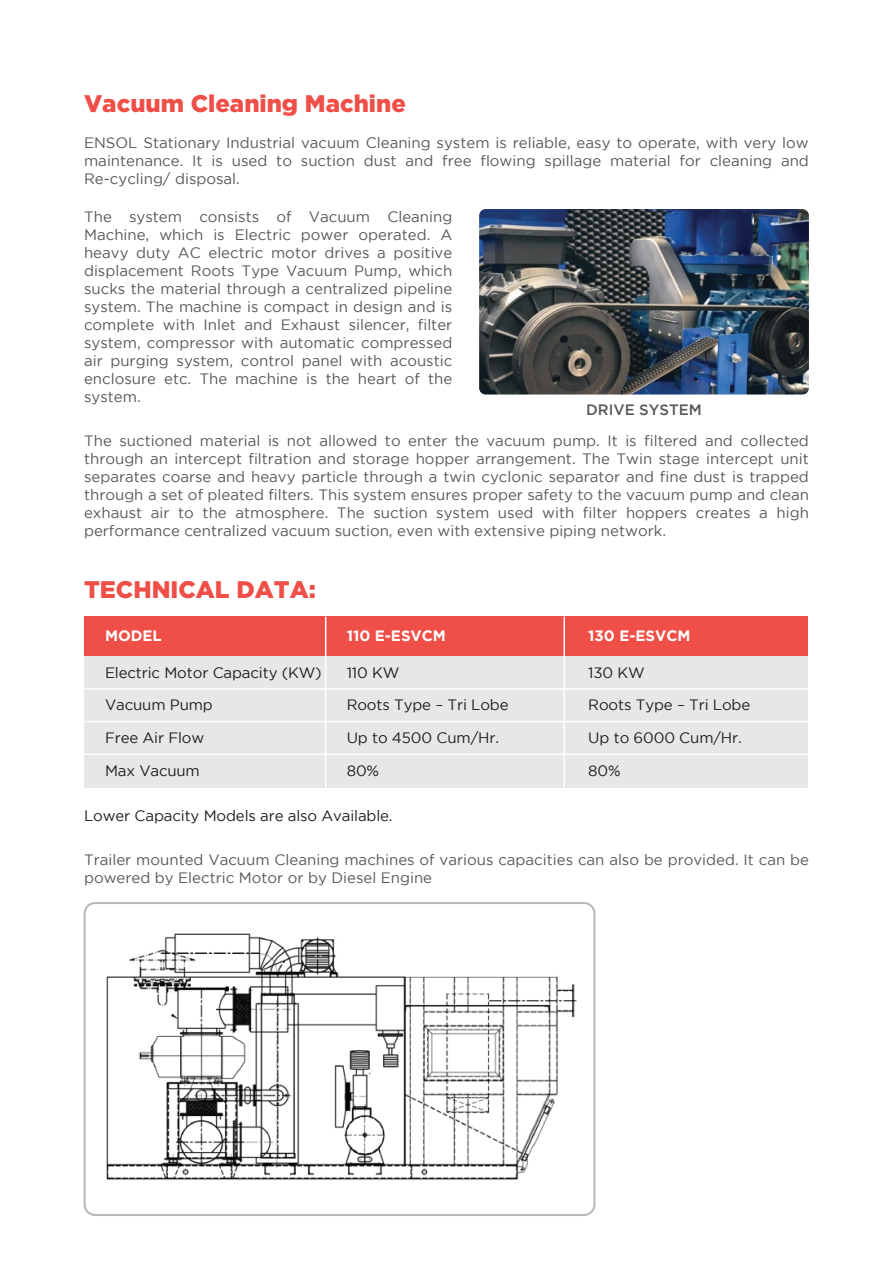
<style>
.page{position:relative;width:893px;height:1263px;background:#fff}
.page>*{position:absolute;margin:0;border:0;box-sizing:border-box;transform-origin:0 0}
.t1{font:900 24px "Gotham";color:#ef4f47}
.t2{font:15px/18px "Gotham";color:#57585a;text-align:justify}
.t3{font:15px/32.7px "Gotham";letter-spacing:-.01em;color:#201d1e}
.t4{font:700 15px "Gotham";color:#fff}
.t5{font:500 15px "Gotham";color:#57585a}
</style>
<div class="page">
<div style="left:85px;top:656px;width:723px;height:132px;background:#e6e7e9"></div>
<div style="left:85px;top:617px;width:723px;height:39px;background:#ef4f47"></div>
<hr style="left:85px;top:688px;width:723px;height:2px;background:#fff">
<hr style="left:563px;top:617px;width:2px;height:171px;background:#fff">
<hr style="left:325px;top:617px;width:1px;height:171px;background:#fff">
<hr style="left:85px;top:721px;width:723px;height:1px;background:#fff">
<hr style="left:85px;top:753px;width:723px;height:2px;background:#fff">
<div style="left:84px;top:902px;width:511px;height:314px;border:2px solid #bababa;border-radius:11px"></div>
<img style="left:106px;top:933px;width:471px;height:247px">
<img style="left:479px;top:209px;width:330px;height:185px">
<h1 class="t1" style="left:84px;top:90px;width:323px">Vacuum Cleaning Machine</h1>
<p class="t2" style="left:84px;top:133px;width:726px">ENSOL Stationary Industrial vacuum Cleaning system is reliable, easy to operate, with very low maintenance. It is used to suction dust and free flowing spillage material for cleaning and Re-cycling/ disposal.</p>
<p class="t2" style="left:84px;top:207px;width:370px">The system consists of Vacuum Cleaning Machine, which is Electric power operated. A heavy duty AC electric motor drives a positive displacement Roots Type Vacuum Pump, which sucks the material through a centralized pipeline system. The machine is compact in design and is complete with Inlet and Exhaust silencer, filter system, compressor with automatic compressed air purging system, control panel with acoustic enclosure etc. The machine is the heart of the system.</p>
<p class="t5" style="left:586px;top:401px;width:117px">DRIVE SYSTEM</p>
<p class="t2" style="left:84px;top:431px;width:726px">The suctioned material is not allowed to enter the vacuum pump. It is filtered and collected through an intercept filtration and storage hopper arrangement. The Twin stage intercept unit separates coarse and heavy particle through a twin cyclonic separator and fine dust is trapped through a set of pleated filters. This system ensures proper safety to the vacuum pump and clean exhaust air to the atmosphere. The suction system used with filter hoppers creates a high performance centralized vacuum suction, even with extensive piping network.</p>
<h1 class="t1" style="left:84px;top:576px;width:233px">TECHNICAL DATA:</h1>
<p class="t4" style="left:105px;top:627px;width:58px">MODEL</p>
<p class="t4" style="left:347px;top:627px;width:101px">110 E-ESVCM</p>
<p class="t4" style="left:588px;top:627px;width:104px">130 E-ESVCM</p>
<p class="t3" style="left:105px;top:656px;width:218px">Electric Motor Capacity (KW)<br>Vacuum Pump<br>Free Air Flow<br>Max Vacuum</p>
<p class="t3" style="left:347px;top:656px;width:163px">110 KW<br>Roots Type – Tri Lobe<br>Up to 4500 Cum/Hr.<br>80%</p>
<p class="t3" style="left:588px;top:656px;width:163px">130 KW<br>Roots Type – Tri Lobe<br>Up to 6000 Cum/Hr.<br>80%</p>
<p class="t3" style="left:84px;top:799px;width:310px">Lower Capacity Models are also Available.</p>
<p class="t2" style="left:84px;top:851px;width:726px">Trailer mounted Vacuum Cleaning machines of various capacities can also be provided. It can be powered by Electric Motor or by Diesel Engine</p>
</div>
